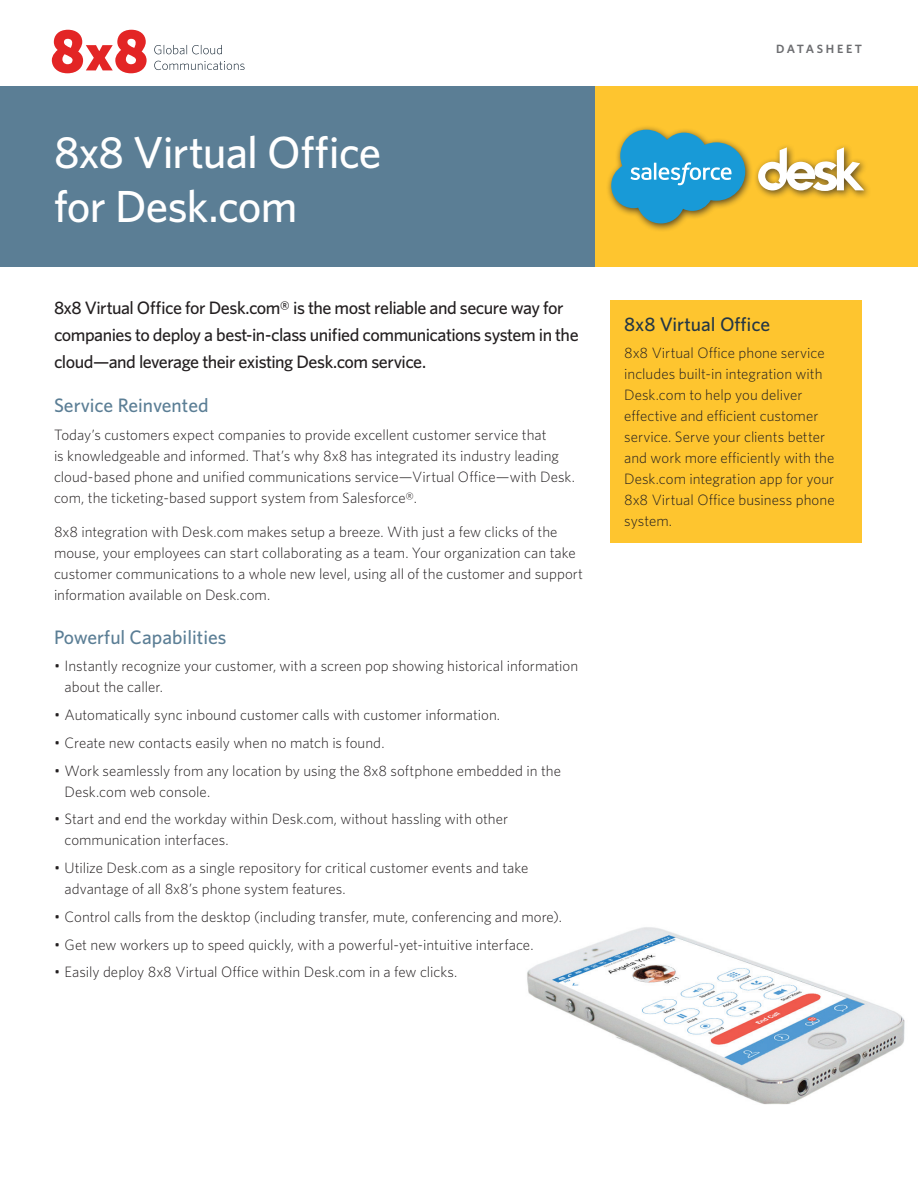
<style>
.page{position:relative;width:918px;height:1188px;background:#fff}
.page>*{position:absolute;margin:0;border:0;box-sizing:border-box;transform-origin:0 0}
.t1{font:500 45px/54px "Whitney";letter-spacing:-.02em;color:#fff}
.t2{font:500 19.5px "Whitney";color:#5b7e95}
.t3{font:500 19.5px "Whitney";color:#233645}
.t4{font:500 18px/27px "Whitney";letter-spacing:-.03em;color:#231f20}
.t5{font:300 15px/21px "Whitney";color:#231f20}
.t6{font:600 12px "Whitney";letter-spacing:.225em;color:#6c6d70}
</style>
<div class="page">
<div style="left:0;top:86px;width:918px;height:181px;background:#5b7e95"></div>
<div style="left:596px;top:86px;width:322px;height:181px;background:#fec52f"></div>
<svg style="left:52px;top:30px;width:95px;height:43px"></svg>
<svg style="left:154px;top:45px;width:68px;height:9px"></svg>
<svg style="left:154px;top:61px;width:91px;height:9px"></svg>
<div style="left:606px;top:125px;width:266px;height:107px;background:#231f20;opacity:.75"></div>
<svg style="left:758px;top:147px;width:106px;height:44px"></svg>
<svg style="left:611px;top:130px;width:134px;height:93px"></svg>
<img style="left:527px;top:927px;width:378px;height:178px">
<div style="left:611px;top:300px;width:251px;height:243px;background:#fec52f"></div>
<h1 class="t1" style="left:54px;top:125px;width:329px">8x8 Virtual Office for Desk.com</h1>
<p class="t4" style="left:54px;top:294px;width:526px">8x8 Virtual Office for Desk.com® is the most reliable and secure way for companies to deploy a best-in-class unified communications system in the cloud—and leverage their existing Desk.com service.</p>
<h2 class="t2" style="left:54px;top:392px;width:156px">Service Reinvented</h2>
<p class="t5" style="left:54px;top:423px;width:522px">Today’s customers expect companies to provide excellent customer service that<br>is knowledgeable and informed. That’s why 8x8 has integrated its industry leading cloud-based phone and unified communications service—Virtual Office—with Desk. com, the ticketing-based support system from Salesforce®.</p>
<p class="t5" style="left:54px;top:521px;width:531px">8x8 integration with Desk.com makes setup a breeze. With just a few clicks of the mouse, your employees can start collaborating as a team. Your organization can take customer communications to a whole new level, using all of the customer and support information available on Desk.com.</p>
<h2 class="t2" style="left:54px;top:624px;width:174px">Powerful Capabilities</h2>
<p class="t5" style="left:64px;top:655px;width:515px;text-indent:-10px">• Instantly recognize your customer, with a screen pop showing historical information about the caller.</p>
<p class="t5" style="left:54px;top:704px;width:448px">• Automatically sync inbound customer calls with customer information.</p>
<p class="t5" style="left:54px;top:732px;width:332px">• Create new contacts easily when no match is found.</p>
<p class="t5" style="left:64px;top:760px;width:498px;text-indent:-10px">• Work seamlessly from any location by using the 8x8 softphone embedded in the<br>Desk.com web console.</p>
<p class="t5" style="left:64px;top:808px;width:445px;text-indent:-10px">• Start and end the workday within Desk.com, without hassling with other communication interfaces.</p>
<p class="t5" style="left:64px;top:857px;width:465px;text-indent:-10px">• Utilize Desk.com as a single repository for critical customer events and take advantage of all 8x8’s phone system features.</p>
<p class="t5" style="left:54px;top:906px;width:510px">• Control calls from the desktop (including transfer, mute, conferencing and more).</p>
<p class="t5" style="left:54px;top:934px;width:481px">• Get new workers up to speed quickly, with a powerful-yet-intuitive interface.</p>
<p class="t5" style="left:54px;top:961px;width:405px">• Easily deploy 8x8 Virtual Office within Desk.com in a few clicks.</p>
<p class="t6" style="left:776px;top:40px;width:88px">DATASHEET</p>
<h2 class="t3" style="left:624px;top:311px;width:148px">8x8 Virtual Office</h2>
<p class="t5" style="left:624px;top:342px;width:212px">8x8 Virtual Office phone service includes built-in integration with<br>Desk.com to help you deliver effective and efficient customer service. Serve your clients better and work more efficiently with the<br>Desk.com integration app for your<br>8x8 Virtual Office business phone system.</p>
</div>
